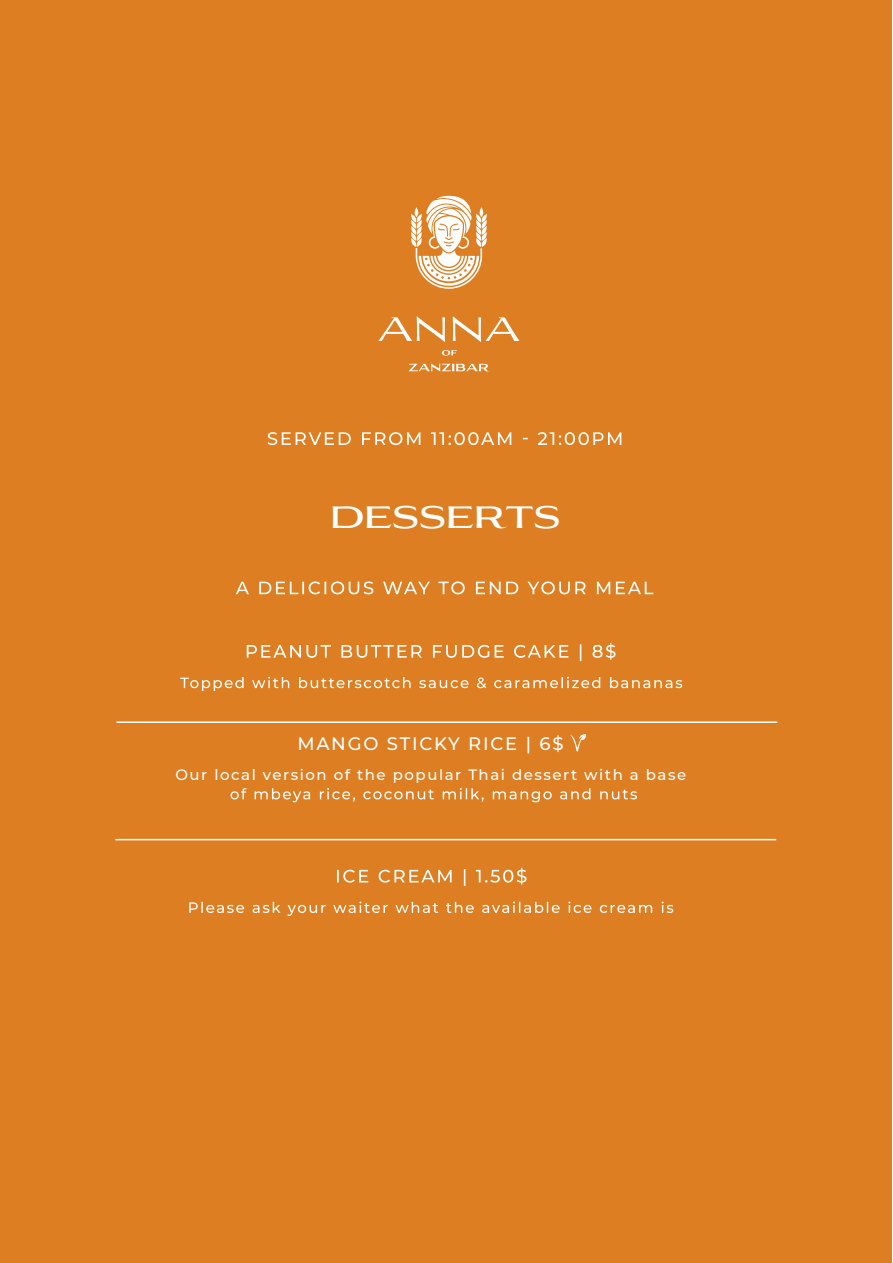
<style>
.page{position:relative;width:893px;height:1263px;background:#fff}
.page>*{position:absolute;margin:0;border:0;box-sizing:border-box;transform-origin:0 0}
.t1{font:500 30px "Aviano Flare";color:#fff}
.t2{font:500 18px "Montserrat";letter-spacing:.1em;color:#fff}
.t3{font:500 15px "Montserrat";letter-spacing:.1em;color:#fff}
</style>
<div class="page">
<div style="left:0;top:0;width:891px;height:1263px;background:#dc7e21"></div>
<svg style="left:236px;top:581px;width:417px;height:13px"></svg>
<svg style="left:180px;top:677px;width:502px;height:14px"></svg>
<hr style="left:116px;top:721px;width:661px;height:2px;background:#fff">
<svg style="left:247px;top:643px;width:369px;height:18px"></svg>
<svg style="left:570px;top:734px;width:16px;height:18px"></svg>
<svg style="left:230px;top:788px;width:407px;height:14px"></svg>
<hr style="left:115px;top:839px;width:661px;height:1px;background:#fff">
<svg style="left:337px;top:868px;width:189px;height:18px"></svg>
<svg style="left:189px;top:901px;width:484px;height:15px"></svg>
<svg style="left:268px;top:432px;width:353px;height:13px"></svg>
<svg style="left:442px;top:350px;width:15px;height:6px"></svg>
<svg style="left:409px;top:363px;width:79px;height:8px"></svg>
<svg style="left:378px;top:317px;width:67px;height:25px"></svg>
<svg style="left:453px;top:317px;width:66px;height:25px"></svg>
<svg style="left:411px;top:195px;width:76px;height:94px"></svg>
<h1 class="t1" style="left:330px;top:500px;width:231px">DESSERTS</h1>
<p class="t2" style="left:297px;top:731px;width:268px">MANGO STICKY RICE | 6$</p>
<p class="t3" style="left:176px;top:764px;width:512px">Our local version of the popular Thai dessert with a base</p>
</div>
